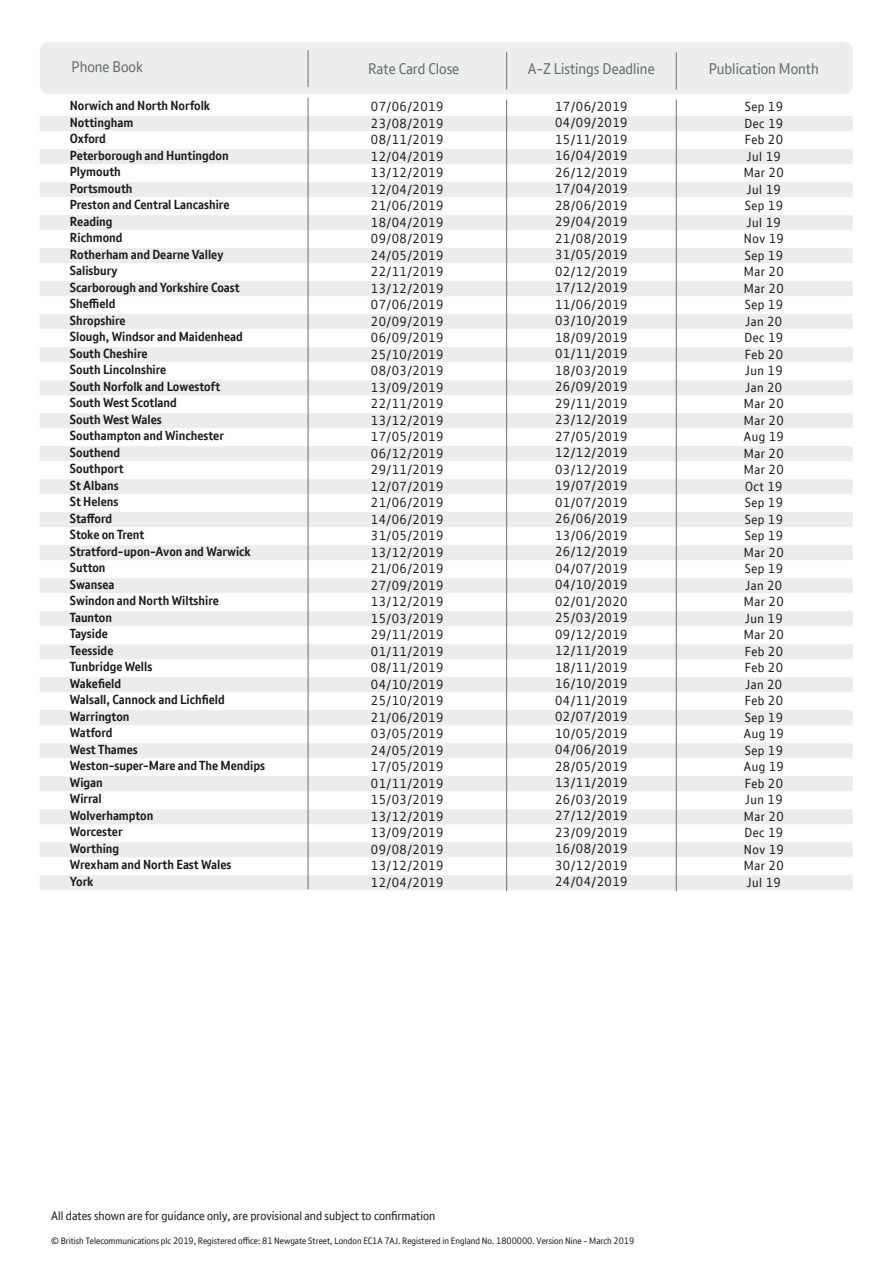
<style>
.page{position:relative;width:893px;height:1263px;background:#fff}
.page>*{position:absolute;margin:0;border:0;box-sizing:border-box;transform-origin:0 0}
.t1{font:15px "BT Font";color:#646f6e}
.t2{font:12.75px/16.5px "BT Font";letter-spacing:.04em;color:#1d1d1b;text-align:justify}
.t3{font:700 12.75px/16.5px "BT Font";color:#1d1d1b}
.t4{font:12px "BT Font";color:#1d1d1b}
.t5{font:9px "BT Font";color:#1d1d1b}
</style>
<div class="page">
<div style="left:40px;top:182px;width:813px;height:15px;background:#ececec"></div>
<div style="left:40px;top:215px;width:813px;height:15px;background:#ececec"></div>
<div style="left:40px;top:248px;width:813px;height:15px;background:#ececec"></div>
<div style="left:40px;top:281px;width:813px;height:15px;background:#ececec"></div>
<div style="left:40px;top:314px;width:813px;height:15px;background:#ececec"></div>
<div style="left:40px;top:347px;width:813px;height:15px;background:#ececec"></div>
<div style="left:40px;top:380px;width:813px;height:15px;background:#ececec"></div>
<div style="left:40px;top:413px;width:813px;height:15px;background:#ececec"></div>
<div style="left:40px;top:446px;width:813px;height:15px;background:#ececec"></div>
<div style="left:40px;top:479px;width:813px;height:15px;background:#ececec"></div>
<div style="left:40px;top:512px;width:813px;height:15px;background:#ececec"></div>
<div style="left:40px;top:545px;width:813px;height:15px;background:#ececec"></div>
<div style="left:40px;top:578px;width:813px;height:15px;background:#ececec"></div>
<div style="left:40px;top:611px;width:813px;height:15px;background:#ececec"></div>
<div style="left:40px;top:644px;width:813px;height:15px;background:#ececec"></div>
<div style="left:40px;top:677px;width:813px;height:15px;background:#ececec"></div>
<div style="left:40px;top:710px;width:813px;height:15px;background:#ececec"></div>
<div style="left:40px;top:743px;width:813px;height:15px;background:#ececec"></div>
<div style="left:40px;top:776px;width:813px;height:15px;background:#ececec"></div>
<div style="left:40px;top:809px;width:813px;height:15px;background:#ececec"></div>
<div style="left:40px;top:842px;width:813px;height:15px;background:#ececec"></div>
<div style="left:40px;top:875px;width:813px;height:15px;background:#ececec"></div>
<div style="left:40px;top:116px;width:813px;height:15px;background:#ececec"></div>
<div style="left:40px;top:149px;width:813px;height:15px;background:#ececec"></div>
<div style="left:40px;top:42px;width:813px;height:52px;background:#ededed;border-radius:9px"></div>
<hr style="left:308px;top:50px;width:1px;height:37px;background:#6f6f6e">
<hr style="left:506px;top:52px;width:1px;height:37px;background:#6f6f6e">
<hr style="left:676px;top:52px;width:1px;height:37px;background:#6f6f6e">
<hr style="left:308px;top:97px;width:1px;height:792px;background:#6f6f6e">
<hr style="left:506px;top:100px;width:1px;height:791px;background:#6f6f6e">
<hr style="left:676px;top:100px;width:1px;height:791px;background:#6f6f6e">
<p class="t1" style="left:72px;top:56px;width:73px">Phone Book</p>
<p class="t3" style="left:70px;top:97px;width:197px">Norwich and North Norfolk<br>Nottingham<br>Oxford<br>Peterborough and Huntingdon<br>Plymouth<br>Portsmouth<br>Preston and Central Lancashire<br>Reading<br>Richmond<br>Rotherham and Dearne Valley<br>Salisbury<br>Scarborough and Yorkshire Coast<br>Sheffield<br>Shropshire<br>Slough, Windsor and Maidenhead<br>South Cheshire<br>South Lincolnshire<br>South Norfolk and Lowestoft<br>South West Scotland<br>South West Wales<br>Southampton and Winchester<br>Southend<br>Southport<br>St Albans<br>St Helens<br>Stafford<br>Stoke on Trent<br>Stratford-upon-Avon and Warwick<br>Sutton<br>Swansea<br>Swindon and North Wiltshire<br>Taunton<br>Tayside<br>Teesside<br>Tunbridge Wells<br>Wakefield<br>Walsall, Cannock and Lichfield<br>Warrington<br>Watford<br>West Thames<br>Weston-super-Mare and The Mendips<br>Wigan<br>Wirral<br>Wolverhampton<br>Worcester<br>Worthing<br>Wrexham and North East Wales<br>York</p>
<p class="t1" style="left:368px;top:59px;width:93px">Rate Card Close</p>
<p class="t1" style="left:528px;top:59px;width:128px">A-Z Listings Deadline</p>
<p class="t2" style="left:371px;top:98px;width:74px">07/06/2019<br>23/08/2019<br>08/11/2019<br>12/04/2019<br>13/12/2019<br>12/04/2019<br>21/06/2019<br>18/04/2019<br>09/08/2019<br>24/05/2019<br>22/11/2019<br>13/12/2019<br>07/06/2019<br>20/09/2019<br>06/09/2019<br>25/10/2019<br>08/03/2019<br>13/09/2019<br>22/11/2019<br>13/12/2019<br>17/05/2019<br>06/12/2019<br>29/11/2019<br>12/07/2019<br>21/06/2019<br>14/06/2019<br>31/05/2019<br>13/12/2019<br>21/06/2019<br>27/09/2019<br>13/12/2019<br>15/03/2019<br>29/11/2019<br>01/11/2019<br>08/11/2019<br>04/10/2019<br>25/10/2019<br>21/06/2019<br>03/05/2019<br>24/05/2019<br>17/05/2019<br>01/11/2019<br>15/03/2019<br>13/12/2019<br>13/09/2019<br>09/08/2019<br>13/12/2019<br>12/04/2019</p>
<p class="t2" style="left:555px;top:98px;width:74px">17/06/2019<br>04/09/2019<br>15/11/2019<br>16/04/2019<br>26/12/2019<br>17/04/2019<br>28/06/2019<br>29/04/2019<br>21/08/2019<br>31/05/2019<br>02/12/2019<br>17/12/2019<br>11/06/2019<br>03/10/2019<br>18/09/2019<br>01/11/2019<br>18/03/2019<br>26/09/2019<br>29/11/2019<br>23/12/2019<br>27/05/2019<br>12/12/2019<br>03/12/2019<br>19/07/2019<br>01/07/2019<br>26/06/2019<br>13/06/2019<br>26/12/2019<br>04/07/2019<br>04/10/2019<br>02/01/2020<br>25/03/2019<br>09/12/2019<br>12/11/2019<br>18/11/2019<br>16/10/2019<br>04/11/2019<br>02/07/2019<br>10/05/2019<br>04/06/2019<br>28/05/2019<br>13/11/2019<br>26/03/2019<br>27/12/2019<br>23/09/2019<br>16/08/2019<br>30/12/2019<br>24/04/2019</p>
<p class="t1" style="left:709px;top:59px;width:112px">Publication Month</p>
<p class="t2" style="left:744px;top:98px;width:42px;text-align:left">Sep 19<br>Dec 19<br>Feb 20<br>Jul 19<br>Mar 20<br>Jul 19<br>Sep 19<br>Jul 19<br>Nov 19<br>Sep 19<br>Mar 20<br>Mar 20<br>Sep 19<br>Jan 20<br>Dec 19<br>Feb 20<br>Jun 19<br>Jan 20<br>Mar 20<br>Mar 20<br>Aug 19<br>Mar 20<br>Mar 20<br>Oct 19<br>Sep 19<br>Sep 19<br>Sep 19<br>Mar 20<br>Sep 19<br>Jan 20<br>Mar 20<br>Jun 19<br>Mar 20<br>Feb 20<br>Feb 20<br>Jan 20<br>Feb 20<br>Sep 19<br>Aug 19<br>Sep 19<br>Aug 19<br>Feb 20<br>Jun 19<br>Mar 20<br>Dec 19<br>Nov 19<br>Mar 20<br>Jul 19</p>
<p class="t4" style="left:51px;top:1207px;width:386px">All dates shown are for guidance only, are provisional and subject to confirmation</p>
<p class="t5" style="left:51px;top:1234px;width:585px">© British Telecommunications plc 2019, Registered office: 81 Newgate Street, London EC1A 7AJ. Registered in England No. 1800000. Version Nine - March 2019</p>
</div>
